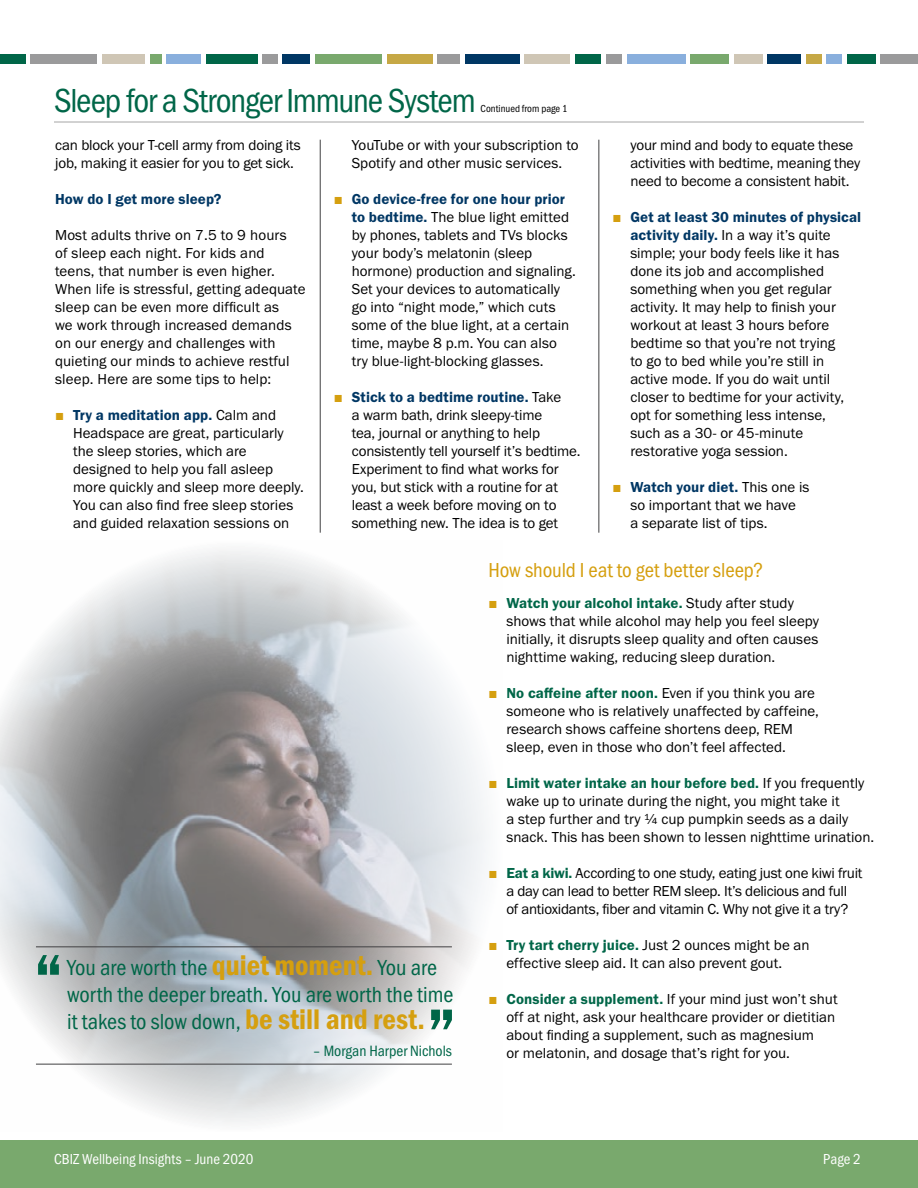
<style>
.page{position:relative;width:918px;height:1188px;background:#fff}
.page>*{position:absolute;margin:0;border:0;box-sizing:border-box;transform-origin:0 0}
.t1{font:70.5px "Franklin Gothic URW Con Dem";color:#006648}
.t2{font:34.5px "Franklin Gothic URW Con Boo";letter-spacing:-.03em;color:#006648}
.t3{font:22.5px/26.7px "Franklin Gothic URW Con Boo";color:#006648}
.t4{font:21px "Franklin Gothic URW Con Boo";color:#d59f0f}
.t5{font:15.45px "Franklin Gothic URW Con Boo";color:#006648}
.t6{font:15px/18px "Franklin Gothic URW Boo";color:#000}
.t7{font:15px "Franklin Gothic URW Dem";letter-spacing:.005em;color:#003764}
.t8{font:15px/18px "Franklin Gothic URW Boo";letter-spacing:-.02em;color:#000;text-align:center}
.t9{font:15px "Franklin Gothic URW Dem";letter-spacing:.005em;color:#006648}
.t10{font:15px "Franklin Gothic URW Con Boo";color:#fff}
.t11{font:10.5px "Franklin Gothic URW Con Boo";color:#000}
.s1{font-family:"Franklin Gothic";color:#d59f0f}
.s2{font-family:"Franklin Gothic URW Boo";color:#000}
.s3{font-family:"Franklin Gothic URW Dem";color:#003764}
.s4{font-family:"Franklin Gothic URW Con Dem";font-size:29.4px;color:#d59f0f}
.s5{font-family:"Franklin Gothic URW Dem";color:#006648}
</style>
<div class="page">
<hr style="left:54px;top:122px;width:810px;height:1px;background:#9a9a9b">
<div style="left:0;top:1140px;width:918px;height:48px;background:#79a96d"></div>
<div style="left:0;top:54px;width:26px;height:10px;background:#006648"></div>
<div style="left:31px;top:54px;width:66px;height:10px;background:#9a9a9b"></div>
<div style="left:102px;top:54px;width:43px;height:10px;background:#cfc6b5"></div>
<div style="left:150px;top:54px;width:12px;height:10px;background:#79a96d"></div>
<div style="left:167px;top:54px;width:34px;height:10px;background:#89afdd"></div>
<div style="left:206px;top:54px;width:51px;height:10px;background:#006648"></div>
<div style="left:575px;top:54px;width:26px;height:10px;background:#006648"></div>
<div style="left:262px;top:54px;width:15px;height:10px;background:#9a9a9b"></div>
<div style="left:606px;top:54px;width:16px;height:10px;background:#9a9a9b"></div>
<div style="left:627px;top:54px;width:58px;height:10px;background:#89afdd"></div>
<div style="left:437px;top:54px;width:23px;height:10px;background:#9a9a9b"></div>
<div style="left:315px;top:54px;width:67px;height:10px;background:#79a96d"></div>
<div style="left:690px;top:54px;width:39px;height:10px;background:#79a96d"></div>
<div style="left:283px;top:54px;width:27px;height:10px;background:#003764"></div>
<div style="left:465px;top:54px;width:55px;height:10px;background:#003764"></div>
<div style="left:767px;top:54px;width:34px;height:10px;background:#003764"></div>
<div style="left:387px;top:54px;width:45px;height:10px;background:#c6a845"></div>
<div style="left:525px;top:54px;width:45px;height:10px;background:#cfc6b5"></div>
<div style="left:734px;top:54px;width:28px;height:10px;background:#cfc6b5"></div>
<div style="left:826px;top:54px;width:16px;height:10px;background:#89afdd"></div>
<div style="left:806px;top:54px;width:15px;height:10px;background:#c6a845"></div>
<div style="left:847px;top:54px;width:29px;height:10px;background:#006648"></div>
<div style="left:881px;top:54px;width:37px;height:10px;background:#9a9a9b"></div>
<img style="left:0;top:550px;width:487px;height:573px">
<hr style="left:320px;top:140px;width:1px;height:393px;background:#414042">
<hr style="left:599px;top:140px;width:1px;height:393px;background:#414042">
<hr style="left:36px;top:947px;width:416px;height:1px;background:#414042">
<hr style="left:36px;top:1064px;width:416px;height:1px;background:#414042">
<h2 class="t2" style="left:54px;top:79px;width:423px">Sleep for a Stronger Immune System</h2>
<p class="t11" style="left:481px;top:102px;width:88px">Continued from page 1</p>
<p class="t6" style="left:55px;top:135px;width:247px">can block your T-cell army from doing its job, making it easier for you to get sick.</p>
<p class="t7" style="left:55px;top:189px;width:168px">How do I get more sleep?</p>
<p class="t6" style="left:55px;top:225px;width:252px">Most adults thrive on 7.5 to 9 hours<br>of sleep each night. For kids and teens, that number is even higher.<br>When life is stressful, getting adequate sleep can be even more difficult as<br>we work through increased demands on our energy and challenges with quieting our minds to achieve restful sleep. Here are some tips to help:</p>
<p class="t7" style="left:55px;top:405px;width:223px"><span class="s1">■</span> Try a meditation app. <span class="s2">Calm and</span></p>
<p class="t6" style="left:73px;top:423px;width:233px">Headspace are great, particularly the sleep stories, which are designed to help you fall asleep more quickly and sleep more deeply.<br>You can also find free sleep stories and guided relaxation sessions on</p>
<p class="t6" style="left:352px;top:135px;width:229px">YouTube or with your subscription to<br>Spotify and other music services.</p>
<p class="t7" style="left:334px;top:189px;width:233px"><span class="s1">■</span> Go device-free for one hour prior</p>
<p class="t6" style="left:352px;top:207px;width:226px"><span class="s3">to bedtime.</span> The blue light emitted by phones, tablets and TVs blocks your body’s melatonin (sleep hormone) production and signaling.<br>Set your devices to automatically go into “night mode,” which cuts some of the blue light, at a certain time, maybe 8 p.m. You can also try blue-light-blocking glasses.</p>
<p class="t7" style="left:334px;top:387px;width:229px"><span class="s1">■</span> Stick to a bedtime routine. <span class="s2">Take</span></p>
<p class="t6" style="left:352px;top:405px;width:230px">a warm bath, drink sleepy-time<br>tea, journal or anything to help consistently tell yourself it’s bedtime.<br>Experiment to find what works for you, but stick with a routine for at least a week before moving on to something new. The idea is to get</p>
<p class="t6" style="left:630px;top:135px;width:232px">your mind and body to equate these activities with bedtime, meaning they need to become a consistent habit.</p>
<p class="t7" style="left:612px;top:207px;width:250px"><span class="s1">■</span> Get at least 30 minutes of physical</p>
<p class="t6" style="left:630px;top:225px;width:215px"><span class="s3">activity daily.</span> In a way it’s quite simple; your body feels like it has done its job and accomplished something when you get regular activity. It may help to finish your workout at least 3 hours before bedtime so that you’re not trying to go to bed while you’re still in active mode. If you do wait until closer to bedtime for your activity, opt for something less intense, such as a 30- or 45-minute restorative yoga session.</p>
<p class="t7" style="left:612px;top:477px;width:199px"><span class="s1">■</span> Watch your diet. <span class="s2">This one is</span></p>
<p class="t6" style="left:630px;top:495px;width:167px">so important that we have a separate list of tips.</p>
<h1 class="t1" style="left:34px;top:932px;width:32px">“</h1>
<h3 class="t3" style="left:67px;top:954px;width:388px">You are worth the <span class="s4">quiet moment.</span> You are worth the deeper breath. You are worth the time it takes to slow down, <span class="s4">be still and rest.</span></h3>
<p class="t5" style="left:313px;top:1041px;width:141px">– Morgan Harper Nichols</p>
<h1 class="t1" style="left:427px;top:986px;width:32px">”</h1>
<h3 class="t4" style="left:488px;top:557px;width:277px">How should I eat to get better sleep?</h3>
<p class="t9" style="left:488px;top:594px;width:307px"><span class="s1">■</span> Watch your alcohol intake. <span class="s2">Study after study</span></p>
<p class="t6" style="left:506px;top:612px;width:314px;text-align:justify">shows that while alcohol may help you feel sleepy initially, it disrupts sleep quality and often causes nighttime waking, reducing sleep duration.</p>
<p class="t9" style="left:488px;top:684px;width:328px"><span class="s1">■</span> No caffeine after noon. <span class="s2">Even if you think you are</span></p>
<p class="t6" style="left:506px;top:702px;width:314px">someone who is relatively unaffected by caffeine, research shows caffeine shortens deep, REM sleep, even in those who don’t feel affected.</p>
<p class="t9" style="left:488px;top:774px;width:378px"><span class="s1">■</span> Limit water intake an hour before bed. <span class="s2">If you frequently</span></p>
<p class="t6" style="left:506px;top:792px;width:369px">wake up to urinate during the night, you might take it<br>a step further and try ¼ cup pumpkin seeds as a daily snack. This has been shown to lessen nighttime urination.</p>
<p class="t8" style="left:488px;top:864px;width:376px"><span class="s1">■</span> <span class="s5">Eat a kiwi.</span> According to one study, eating just one kiwi fruit a day can lead to better REM sleep. It’s delicious and full<br>of antioxidants, fiber and vitamin C. Why not give it a try?</p>
<p class="t6" style="left:506px;top:936px;width:305px;text-indent:-18px"><span class="s1">■</span> <span class="s5">Try tart cherry juice.</span> Just 2 ounces might be an effective sleep aid. It can also prevent gout.</p>
<p class="t6" style="left:506px;top:990px;width:333px;text-indent:-18px"><span class="s1">■</span> <span class="s5">Consider a supplement.</span> If your mind just won’t shut off at night, ask your healthcare provider or dietitian about finding a supplement, such as magnesium<br>or melatonin, and dosage that’s right for you.</p>
<p class="t10" style="left:54px;top:1150px;width:201px">CBIZ Wellbeing Insights – June 2020</p>
<p class="t10" style="left:823px;top:1150px;width:39px">Page 2</p>
</div>
